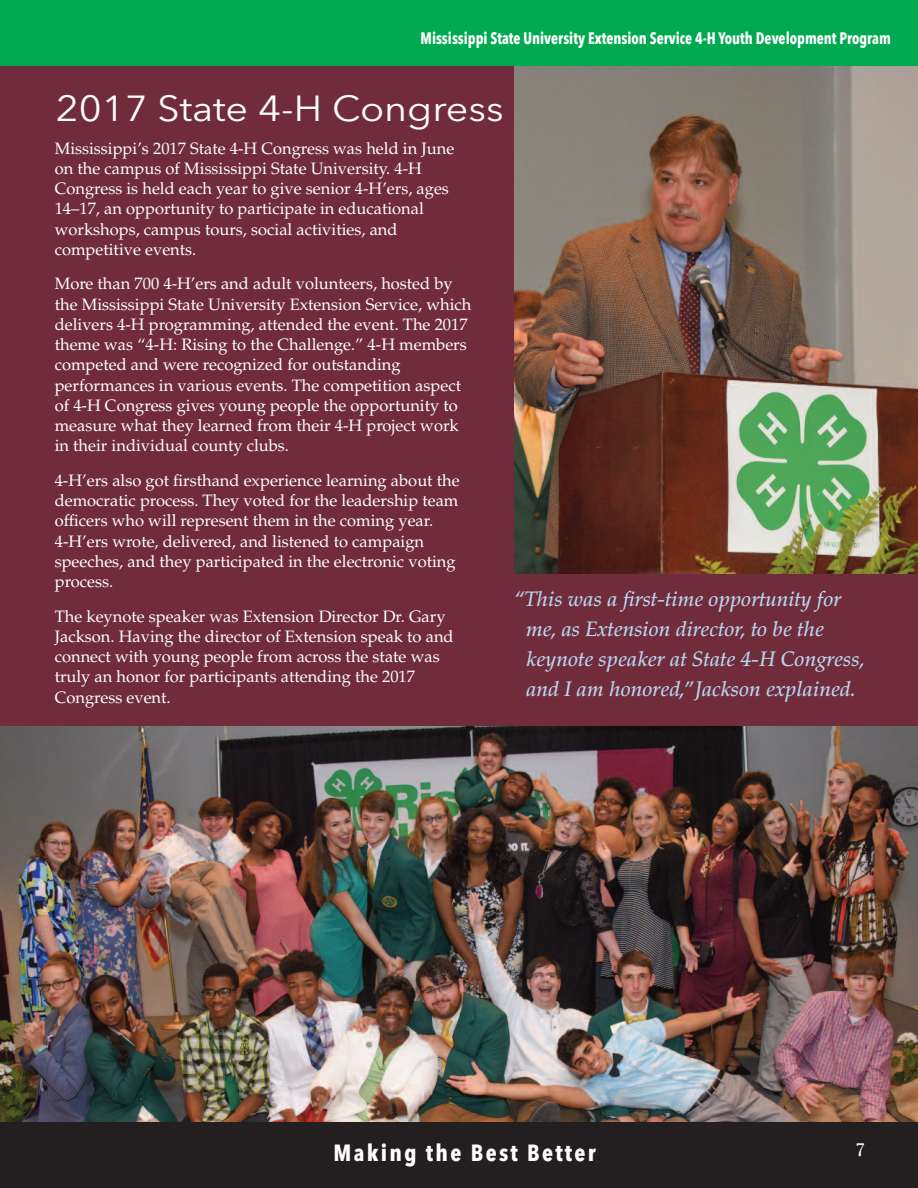
<style>
.page{position:relative;width:918px;height:1188px;background:#fff}
.page>*{position:absolute;margin:0;border:0;box-sizing:border-box;transform-origin:0 0}
.t1{font:36px "Avenir Next";color:#fff;scale:1.1 1}
.t2{font:700 23.25px "Avenir Next Condensed";letter-spacing:.1em;color:#fff}
.t3{font:italic 500 21px/30px "Palatino LT Std";color:#b7d4ee}
.t4{font:18px "Cheltenham Std";color:#fff}
.t5{font:16.5px/20.2px "Palatino LT Std";color:#fff}
.t6{font:700 16.5px "Avenir Next Condensed";color:#fff;scale:.9 1}
</style>
<div class="page">
<div style="left:0;top:66px;width:918px;height:686px;background:#712c3b"></div>
<img style="left:514px;top:66px;width:404px;height:507px">
<img style="left:0;top:727px;width:918px;height:395px">
<div style="left:0;top:1122px;width:918px;height:66px;background:#231f20"></div>
<div style="left:0;top:0;width:918px;height:66px;background:#00a851"></div>
<p class="t6" style="left:421px;top:28px;width:524px">Mississippi State University Extension Service 4-H Youth Development Program</p>
<h1 class="t1" style="left:56px;top:78px;width:409px">2017 State 4-H Congress</h1>
<p class="t5" style="left:55px;top:140px;width:401px">Mississippi’s 2017 State 4-H Congress was held in June on the campus of Mississippi State University. 4-H Congress is held each year to give senior 4-H’ers, ages 14–17, an opportunity to participate in educational workshops, campus tours, social activities, and competitive events.</p>
<p class="t5" style="left:55px;top:276px;width:418px">More than 700 4-H’ers and adult volunteers, hosted by the Mississippi State University Extension Service, which delivers 4-H programming, attended the event. The 2017 theme was “4-H: Rising to the Challenge.” 4-H members competed and were recognized for outstanding performances in various events. The competition aspect of 4-H Congress gives young people the opportunity to measure what they learned from their 4-H project work in their individual county clubs.</p>
<p class="t5" style="left:55px;top:472px;width:406px">4-H’ers also got firsthand experience learning about the democratic process. They voted for the leadership team officers who will represent them in the coming year.<br>4-H’ers wrote, delivered, and listened to campaign speeches, and they participated in the electronic voting process.</p>
<p class="t5" style="left:55px;top:608px;width:400px">The keynote speaker was Extension Director Dr. Gary Jackson. Having the director of Extension speak to and connect with young people from across the state was truly an honor for participants attending the 2017<br>Congress event.</p>
<p class="t3" style="left:526px;top:586px;width:341px;text-indent:-12px">“This was a first-time opportunity for me, as Extension director, to be the keynote speaker at State 4-H Congress, and I am honored,”Jackson explained.</p>
<h2 class="t2" style="left:333px;top:1139px;width:264px">Making the Best Better</h2>
<p class="t4" style="left:855px;top:1139px;width:11px">7</p>
</div>
